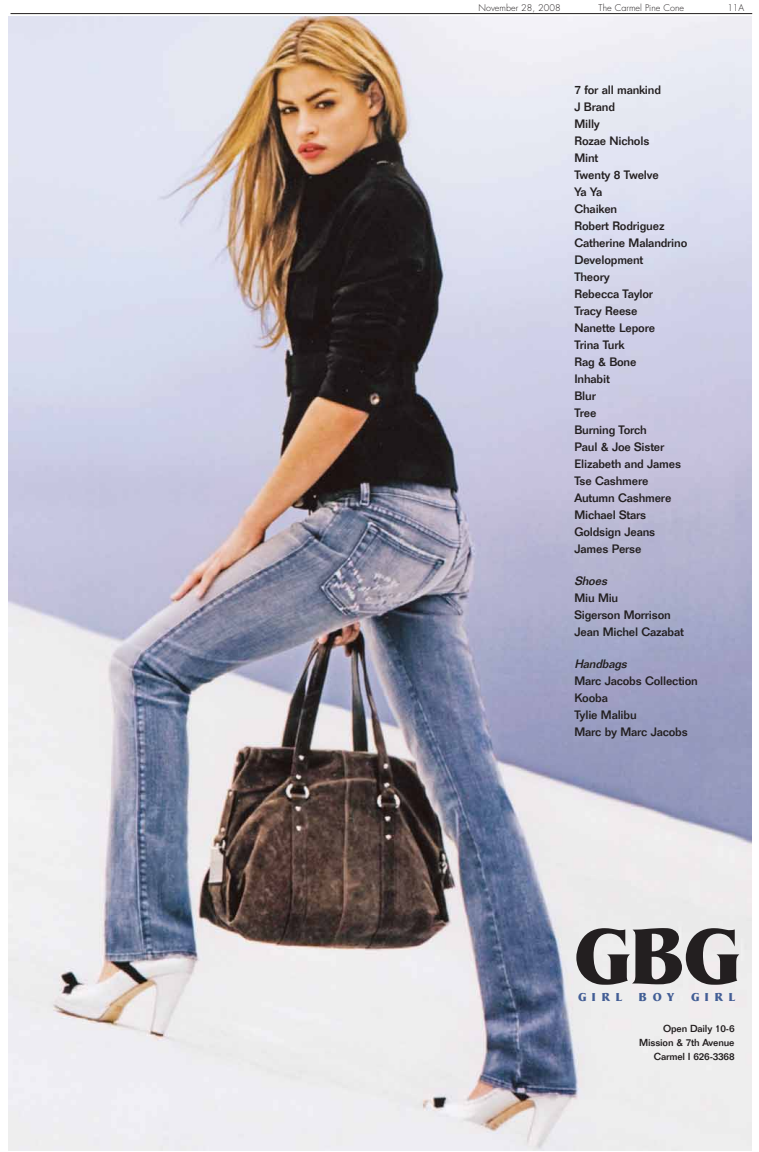
<style>
.page{position:relative;width:759px;height:1152px;background:#fff}
.page>*{position:absolute;margin:0;border:0;box-sizing:border-box;transform-origin:0 0}
.t1{font:98.2px "Baryon Display S Si";color:#231f20}
.t2{font:14.4px "Baryon Display S Si";letter-spacing:.425em;color:#425d95}
.t3{font:500 12px/17px "Folio";letter-spacing:-.015em;color:#231f20}
.t4{font:500 10px/14px "Folio";letter-spacing:-.015em;color:#231f20;text-align:right}
.t5{font:300 9px "Futura";color:#231f20}
.s1{font-style:italic}
</style>
<div class="page">
<hr style="left:11px;top:13px;width:740px;height:1px;background:#231f20">
<img style="left:9px;top:16px;width:742px;height:1134px">
<p class="t5" style="left:478px;top:3px;width:84px">November 28, 2008</p>
<p class="t5" style="left:598px;top:3px;width:87px">The Carmel Pine Cone</p>
<p class="t5" style="left:727px;top:3px;width:18px">11A</p>
<p class="t3" style="left:574px;top:83px;width:114px">7 for all mankind<br>J Brand<br>Milly<br>Rozae Nichols<br>Mint<br>Twenty 8 Twelve<br>Ya Ya<br>Chaiken<br>Robert Rodriguez<br>Catherine Malandrino<br>Development<br>Theory<br>Rebecca Taylor<br>Tracy Reese<br>Nanette Lepore<br>Trina Turk<br>Rag &amp; Bone<br>Inhabit<br>Blur<br>Tree<br>Burning Torch<br>Paul &amp; Joe Sister<br>Elizabeth and James<br>Tse Cashmere<br>Autumn Cashmere<br>Michael Stars<br>Goldsign Jeans<br>James Perse</p>
<p class="t3" style="left:574px;top:574px;width:111px"><span class="s1">Shoes<br></span>Miu Miu<br>Sigerson Morrison<br>Jean Michel Cazabat</p>
<p class="t3" style="left:574px;top:657px;width:125px"><span class="s1">Handbags<br></span>Marc Jacobs Collection<br>Kooba<br>Tylie Malibu<br>Marc by Marc Jacobs</p>
<p class="t1" style="left:573px;top:914px;width:168px">GBG</p>
<h6 class="t2" style="left:577px;top:991px;width:158px">GIRL BOY GIRL</h6>
<p class="t4" style="left:639px;top:1023px;width:97px">Open Daily 10-6<br>Mission &amp; 7th Avenue<br>Carmel I 626-3368</p>
</div>
